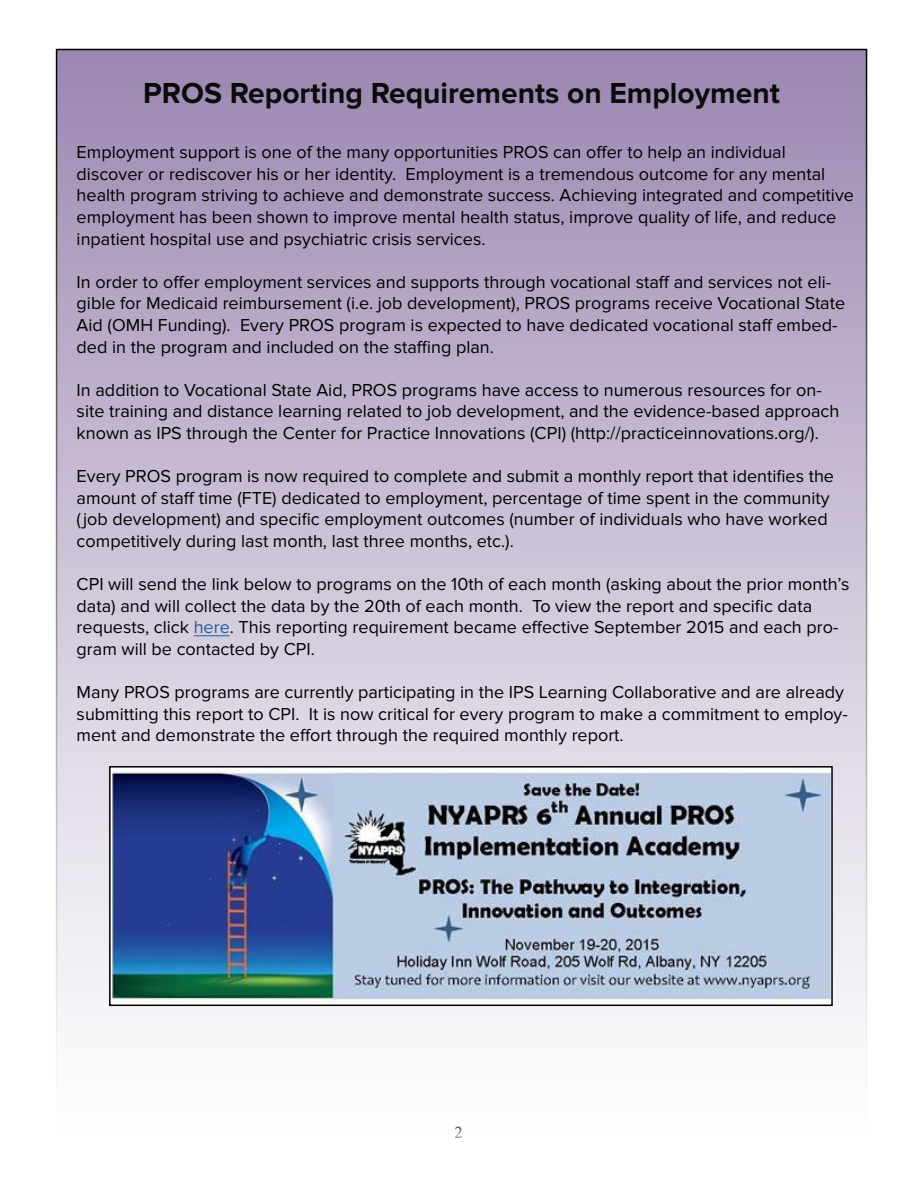
<style>
.page{position:relative;width:918px;height:1188px;background:#fff}
.page>*{position:absolute;margin:0;border:0;box-sizing:border-box;transform-origin:0 0}
.t1{font:700 30px "Proxima Nova";color:#000}
.t2{font:18px/21.6px "Proxima Nova";color:#000}
.t3{font:18px "Minion Pro";color:#000}
.s1{color:#215e9e}
</style>
<div class="page">
<div style="left:57px;top:50px;width:810px;height:1083px;background:linear-gradient(to bottom,#9d8ab2,#fff)"></div>
<hr style="left:194px;top:636px;width:36px;height:1px;background:#215e9e">
<img style="left:112px;top:769px;width:718px;height:234px">
<div style="left:109px;top:766px;width:724px;height:240px;border:2px solid #000"></div>
<h1 class="t1" style="left:143px;top:76px;width:638px">PROS Reporting Requirements on Employment</h1>
<p class="t2" style="left:77px;top:142px;width:779px">Employment support is one of the many opportunities PROS can offer to help an individual discover or rediscover his or her identity. Employment is a tremendous outcome for any mental health program striving to achieve and demonstrate success. Achieving integrated and competitive employment has been shown to improve mental health status, improve quality of life, and reduce inpatient hospital use and psychiatric crisis services.</p>
<p class="t2" style="left:77px;top:271px;width:770px">In order to offer employment services and supports through vocational staff and services not eli&shy;gible for Medicaid reimbursement (i.e. job development), PROS programs receive Vocational State Aid (OMH Funding). Every PROS program is expected to have dedicated vocational staff embed&shy;ded in the program and included on the staffing plan.</p>
<p class="t2" style="left:77px;top:379px;width:764px">In addition to Vocational State Aid, PROS programs have access to numerous resources for on&shy;site training and distance learning related to job development, and the evidence-based approach known as IPS through the Center for Practice Innovations (CPI) (http://practiceinnovations.org/).</p>
<p class="t2" style="left:77px;top:466px;width:759px">Every PROS program is now required to complete and submit a monthly report that identifies the amount of staff time (FTE) dedicated to employment, percentage of time spent in the community (job development) and specific employment outcomes (number of individuals who have worked competitively during last month, last three months, etc.).</p>
<p class="t2" style="left:77px;top:574px;width:774px">CPI will send the link below to programs on the 10th of each month (asking about the prior month’s data) and will collect the data by the 20th of each month. To view the report and specific data requests, click <span class="s1">here</span>. This reporting requirement became effective September 2015 and each pro&shy;gram will be contacted by CPI.</p>
<p class="t2" style="left:77px;top:682px;width:773px">Many PROS programs are currently participating in the IPS Learning Collaborative and are already submitting this report to CPI. It is now critical for every program to make a commitment to employ&shy;ment and demonstrate the effort through the required monthly report.</p>
<p class="t3" style="left:455px;top:1120px;width:10px">2</p>
</div>
